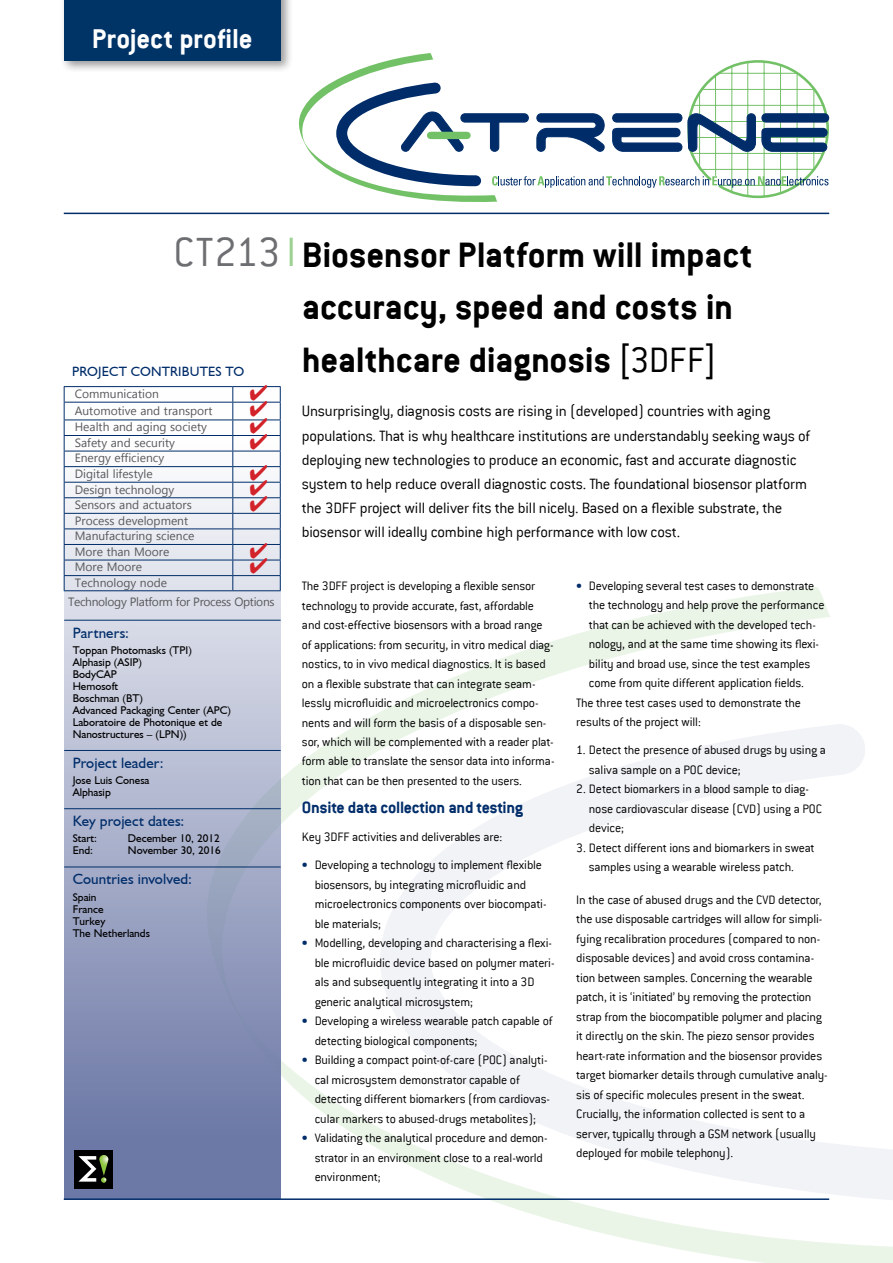
<style>
.page{position:relative;width:893px;height:1263px;background:#fff}
.page>*{position:absolute;margin:0;border:0;box-sizing:border-box;transform-origin:0 0}
.t1{font:300 45px "Conduit ITC";letter-spacing:.01em;color:#6d6e71}
.t2{font:700 39px/52.5px "Conduit ITC";letter-spacing:-.01em;color:#000}
.t3{font:700 30px "Conduit ITC";letter-spacing:.005em;color:#fff}
.t4{font:700 18px "Conduit ITC";letter-spacing:-.015em;color:#002d6a}
.t5{font:300 16.5px/24px "Conduit ITC";letter-spacing:-.015em;color:#000}
.t6{font:15px "Humanist 521 BT";letter-spacing:.01em;color:#002d6a}
.t7{font:300 13.5px/19.5px "Conduit ITC";letter-spacing:-.015em;color:#000}
.t8{font:13.5px "Humanist 521 BT";letter-spacing:.01em;color:#002d6a}
.t9{font:12px/15.6px "Microsoft New Tai Lue";color:#58595b}
.t10{font:12px/19.2px "Microsoft New Tai Lue";letter-spacing:-.025em;color:#58595b}
.t11{font:11.25px/12px "Humanist 521 BT";color:#000}
.s1{color:#9dd192}
.s2{font-weight:300}
.s3{font-weight:700;color:#002d6a}
</style>
<div class="page">
<div style="left:59px;top:0;width:234px;height:73px;background:#000;opacity:.4"></div>
<div style="left:64px;top:0;width:217px;height:61px;background:#036"></div>
<svg style="left:299px;top:53px;width:530px;height:149px"></svg>
<svg style="left:281px;top:587px;width:612px;height:676px"></svg>
<svg style="left:380px;top:723px;width:513px;height:482px"></svg>
<div style="left:64px;top:383px;width:217px;height:816px;background:linear-gradient(to bottom,#fff,#6370a0)"></div>
<div style="left:74px;top:1150px;width:39px;height:38px;background:#000"></div>
<svg style="left:78px;top:1155px;width:31px;height:27px"></svg>
<hr style="left:64px;top:1198px;width:765px;height:2px;background:#002d6a">
<hr style="left:64px;top:213px;width:765px;height:1px;background:#002d6a">
<hr style="left:64px;top:386px;width:169px;height:1px;background:#002d6a">
<hr style="left:233px;top:386px;width:48px;height:1px;background:#002d6a">
<hr style="left:64px;top:402px;width:169px;height:1px;background:#002d6a">
<hr style="left:233px;top:402px;width:48px;height:1px;background:#002d6a">
<hr style="left:64px;top:420px;width:169px;height:1px;background:#002d6a">
<hr style="left:233px;top:420px;width:48px;height:1px;background:#002d6a">
<hr style="left:64px;top:435px;width:169px;height:1px;background:#002d6a">
<hr style="left:233px;top:435px;width:48px;height:1px;background:#002d6a">
<hr style="left:64px;top:451px;width:169px;height:1px;background:#002d6a">
<hr style="left:233px;top:451px;width:48px;height:1px;background:#002d6a">
<hr style="left:64px;top:466px;width:169px;height:1px;background:#002d6a">
<hr style="left:233px;top:466px;width:48px;height:1px;background:#002d6a">
<hr style="left:64px;top:482px;width:169px;height:1px;background:#002d6a">
<hr style="left:233px;top:482px;width:48px;height:1px;background:#002d6a">
<hr style="left:64px;top:497px;width:169px;height:1px;background:#002d6a">
<hr style="left:233px;top:497px;width:48px;height:1px;background:#002d6a">
<hr style="left:64px;top:513px;width:169px;height:1px;background:#002d6a">
<hr style="left:233px;top:513px;width:48px;height:1px;background:#002d6a">
<hr style="left:64px;top:528px;width:169px;height:1px;background:#002d6a">
<hr style="left:233px;top:528px;width:48px;height:1px;background:#002d6a">
<hr style="left:64px;top:544px;width:169px;height:1px;background:#002d6a">
<hr style="left:233px;top:544px;width:48px;height:1px;background:#002d6a">
<hr style="left:64px;top:560px;width:169px;height:1px;background:#002d6a">
<hr style="left:233px;top:560px;width:48px;height:1px;background:#002d6a">
<hr style="left:64px;top:575px;width:169px;height:1px;background:#002d6a">
<svg style="left:64px;top:387px;width:1px;height:203px"></svg>
<hr style="left:233px;top:575px;width:48px;height:1px;background:#002d6a">
<svg style="left:232px;top:387px;width:1px;height:203px"></svg>
<svg style="left:280px;top:387px;width:1px;height:203px"></svg>
<hr style="left:64px;top:590px;width:169px;height:1px;background:#002d6a">
<hr style="left:233px;top:590px;width:48px;height:1px;background:#002d6a">
<hr style="left:64px;top:620px;width:217px;height:1px;background:#002d6a">
<hr style="left:64px;top:750px;width:217px;height:1px;background:#002d6a">
<hr style="left:64px;top:808px;width:217px;height:1px;background:#002d6a">
<hr style="left:64px;top:866px;width:217px;height:1px;background:#002d6a">
<svg style="left:250px;top:385px;width:17px;height:64px"></svg>
<svg style="left:250px;top:465px;width:17px;height:47px"></svg>
<svg style="left:250px;top:542px;width:17px;height:32px"></svg>
<h3 class="t3" style="left:92px;top:21px;width:162px">Project profile</h3>
<h1 class="t1" style="left:174px;top:228px;width:124px">CT213<span class="s1">I</span></h1>
<h2 class="t2" style="left:302px;top:228px;width:452px">Biosensor Platform will impact accuracy, speed and costs in healthcare diagnosis <span class="s2">[3DFF]</span></h2>
<p class="t8" style="left:72px;top:363px;width:174px">PROJECT CONTRIBUTES TO</p>
<p class="t9" style="left:75px;top:387px;width:86px">Communication</p>
<p class="t9" style="left:75px;top:403px;width:139px">Automotive and transport</p>
<p class="t9" style="left:75px;top:420px;width:134px">Health and aging society</p>
<p class="t9" style="left:75px;top:436px;width:102px">Safety and security</p>
<p class="t9" style="left:75px;top:451px;width:91px">Energy efficiency<br>Digital lifestyle</p>
<p class="t9" style="left:75px;top:482px;width:101px">Design technology</p>
<p class="t9" style="left:75px;top:498px;width:119px">Sensors and actuators</p>
<p class="t9" style="left:75px;top:514px;width:121px">Process development<br>Manufacturing science<br>More than Moore</p>
<p class="t9" style="left:75px;top:560px;width:69px">More Moore</p>
<p class="t10" style="left:68px;top:574px;width:208px;text-indent:7px">Technology node<br>Technology Platform for Process Options</p>
<p class="t7" style="left:302px;top:576px;width:254px">The 3DFF project is developing a flexible sensor technology to provide accurate, fast, affordable and cost-effective biosensors with a broad range of applications: from security, in vitro medical diag&shy;nostics, to in vivo medical diagnostics. It is based on a flexible substrate that can integrate seam&shy;lessly microfluidic and microelectronics compo&shy;nents and will form the basis of a disposable sen&shy;sor, which will be complemented with a reader plat&shy;form able to translate the sensor data into informa&shy;tion that can be then presented to the users.</p>
<h3 class="t4" style="left:302px;top:797px;width:223px">Onsite data collection and testing</h3>
<p class="t7" style="left:302px;top:827px;width:202px">Key 3DFF activities and deliverables are:</p>
<p class="t7" style="left:315px;top:855px;width:233px;text-indent:-13px"><span class="s3">•</span> Developing a technology to implement flexible biosensors, by integrating microfluidic and microelectronics components over biocompati&shy;ble materials;</p>
<p class="t7" style="left:315px;top:933px;width:241px;text-indent:-13px"><span class="s3">•</span> Modelling, developing and characterising a flexi&shy;ble microfluidic device based on polymer materi&shy;als and subsequently integrating it into a 3D generic analytical microsystem;</p>
<p class="t7" style="left:315px;top:1011px;width:239px;text-indent:-13px"><span class="s3">•</span> Developing a wireless wearable patch capable of detecting biological components;</p>
<p class="t7" style="left:315px;top:1050px;width:237px;text-indent:-13px"><span class="s3">•</span> Building a compact point-of-care (POC) analyti&shy;cal microsystem demonstrator capable of detecting different biomarkers (from cardiovas&shy;cular markers to abused-drugs metabolites);</p>
<p class="t7" style="left:315px;top:1128px;width:234px;text-indent:-13px"><span class="s3">•</span> Validating the analytical procedure and demon&shy;strator in an environment close to a real-world environment;</p>
<p class="t5" style="left:302px;top:399px;width:510px">Unsurprisingly, diagnosis costs are rising in (developed) countries with aging populations. That is why healthcare institutions are understandably seeking ways of deploying new technologies to produce an economic, fast and accurate diagnostic system to help reduce overall diagnostic costs. The foundational biosensor platform the 3DFF project will deliver fits the bill nicely. Based on a flexible substrate, the biosensor will ideally combine high performance with low cost.</p>
<p class="t7" style="left:576px;top:576px;width:240px"><span class="s3">•</span> Developing several test cases to demonstrate</p>
<p class="t7" style="left:589px;top:595px;width:237px">the technology and help prove the performance</p>
<p class="t7" style="left:589px;top:615px;width:228px">that can be achieved with the developed tech-</p>
<p class="t7" style="left:589px;top:634px;width:232px">nology, and at the same time showing its flexi-</p>
<p class="t7" style="left:589px;top:654px;width:223px">bility and broad use, since the test examples</p>
<p class="t7" style="left:589px;top:673px;width:216px">come from quite different application fields.</p>
<p class="t7" style="left:576px;top:693px;width:226px">The three test cases used to demonstrate the</p>
<p class="t7" style="left:576px;top:712px;width:126px">results of the project will:</p>
<p class="t7" style="left:589px;top:740px;width:239px;text-indent:-13px">1. Detect the presence of abused drugs by using a saliva sample on a POC device;</p>
<p class="t7" style="left:589px;top:779px;width:235px;text-indent:-13px">2. Detect biomarkers in a blood sample to diag&shy;nose cardiovascular disease (CVD) using a POC device;</p>
<p class="t7" style="left:576px;top:838px;width:240px;text-align:center">3. Detect different ions and biomarkers in sweat samples using a wearable wireless patch.</p>
<p class="t7" style="left:576px;top:890px;width:253px">In the case of abused drugs and the CVD detector, the use disposable cartridges will allow for simpli&shy;fying recalibration procedures (compared to non&shy;disposable devices) and avoid cross contamina&shy;tion between samples. Concerning the wearable patch, it is ‘initiated’ by removing the protection strap from the biocompatible polymer and placing it directly on the skin. The piezo sensor provides heart-rate information and the biosensor provides target biomarker details through cumulative analy&shy;sis of specific molecules present in the sweat.<br>Crucially, the information collected is sent to a server, typically through a GSM network (usually deployed for mobile telephony).</p>
<p class="t6" style="left:73px;top:623px;width:58px">Partners:</p>
<p class="t11" style="left:73px;top:644px;width:160px">Toppan Photomasks (TPI)<br>Alphasip (ASIP)<br>BodyCAP<br>Hemosoft<br>Boschman (BT)<br>Advanced Packaging Center (APC)<br>Laboratoire de Photonique et de<br>Nanostructures – (LPN))</p>
<p class="t6" style="left:73px;top:753px;width:92px">Project leader:</p>
<p class="t11" style="left:73px;top:774px;width:78px">Jose Luis Conesa<br>Alphasip</p>
<p class="t6" style="left:73px;top:812px;width:113px">Key project dates:</p>
<p class="t11" style="left:73px;top:832px;width:26px">Start:</p>
<p class="t11" style="left:128px;top:832px;width:93px">December 10, 2012</p>
<p class="t11" style="left:73px;top:844px;width:22px">End:</p>
<p class="t11" style="left:128px;top:844px;width:94px">November 30, 2016</p>
<p class="t6" style="left:73px;top:870px;width:121px">Countries involved:</p>
<p class="t11" style="left:73px;top:890px;width:79px">Spain<br>France<br>Turkey<br>The Netherlands</p>
</div>
